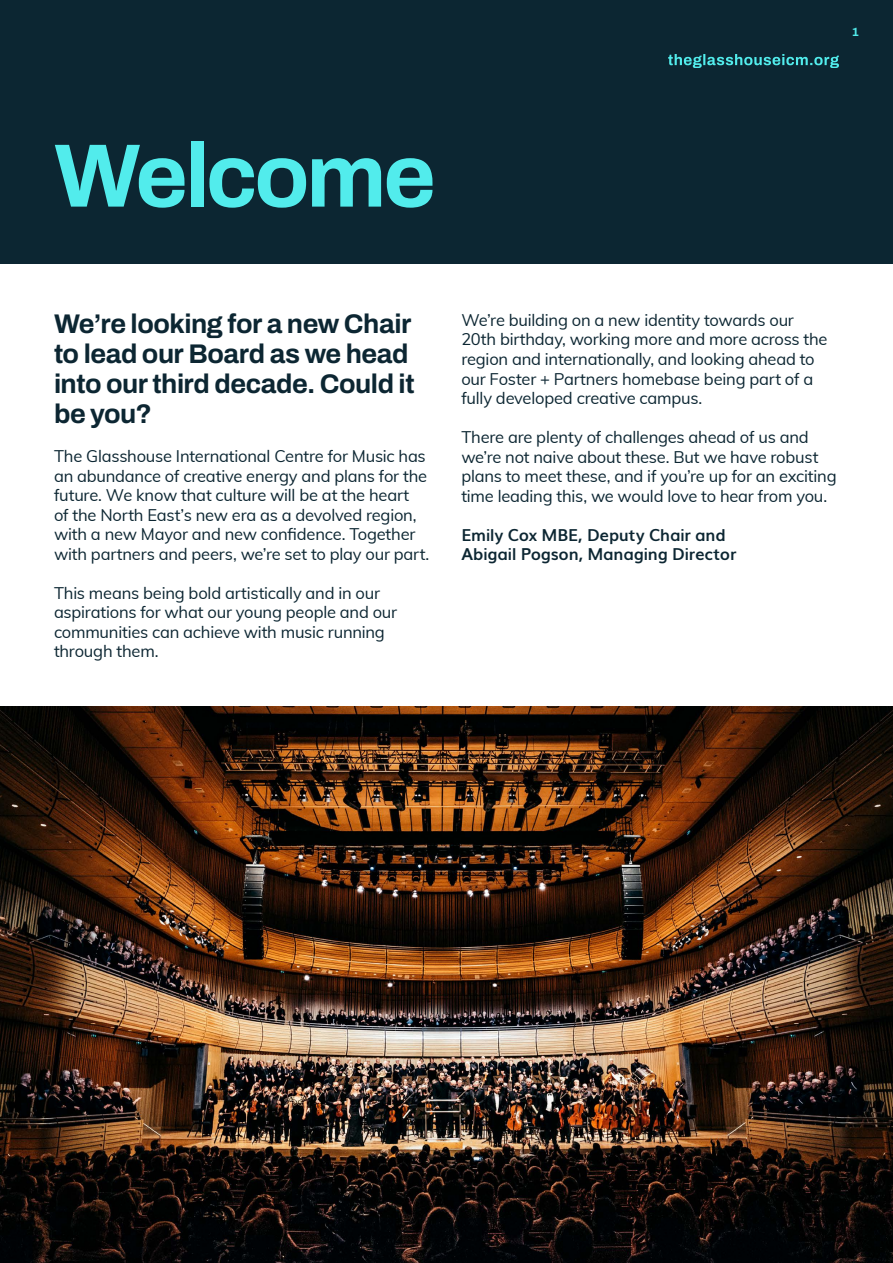
<style>
.page{position:relative;width:893px;height:1263px;background:#fff}
.page>*{position:absolute;margin:0;border:0;box-sizing:border-box;transform-origin:0 0}
.t1{font:700 90px "Archivo";letter-spacing:-.035em;color:#52ecec}
.t2{font:700 27px/30px "Archivo";letter-spacing:-.02em;color:#0c2632}
.t3{font:16.5px/19.5px "Muli";letter-spacing:-.015em;color:#0c2632}
.t4{font:700 16.5px/19.5px "Muli";letter-spacing:-.005em;color:#0c2632}
.t5{font:700 12px "Archivo";color:#52ecec}
</style>
<div class="page">
<div style="left:0;top:0;width:893px;height:264px;background:#0c2632"></div>
<svg style="left:668px;top:54px;width:171px;height:14px"></svg>
<img style="left:0;top:707px;width:893px;height:556px">
<h1 class="t1" style="left:54px;top:108px;width:383px">Welcome</h1>
<p class="t5" style="left:852px;top:23px;width:9px">1</p>
<h2 class="t2" style="left:54px;top:309px;width:362px">We’re looking for a new Chair to lead our Board as we head into our third decade. Could it be you?</h2>
<p class="t3" style="left:54px;top:446px;width:377px">The Glasshouse International Centre for Music has an abundance of creative energy and plans for the future. We know that culture will be at the heart<br>of the North East’s new era as a devolved region, with a new Mayor and new confidence. Together with partners and peers, we’re set to play our part.</p>
<p class="t3" style="left:54px;top:582px;width:345px">This means being bold artistically and in our aspirations for what our young people and our communities can achieve with music running through them.</p>
<p class="t3" style="left:461px;top:309px;width:368px">We’re building on a new identity towards our 20th birthday, working more and more across the region and internationally, and looking ahead to our Foster + Partners homebase being part of a fully developed creative campus.</p>
<p class="t3" style="left:461px;top:426px;width:377px">There are plenty of challenges ahead of us and we’re not naive about these. But we have robust plans to meet these, and if you’re up for an exciting time leading this, we would love to hear from you.</p>
<p class="t4" style="left:461px;top:524px;width:276px">Emily Cox MBE, Deputy Chair and<br>Abigail Pogson, Managing Director</p>
</div>
